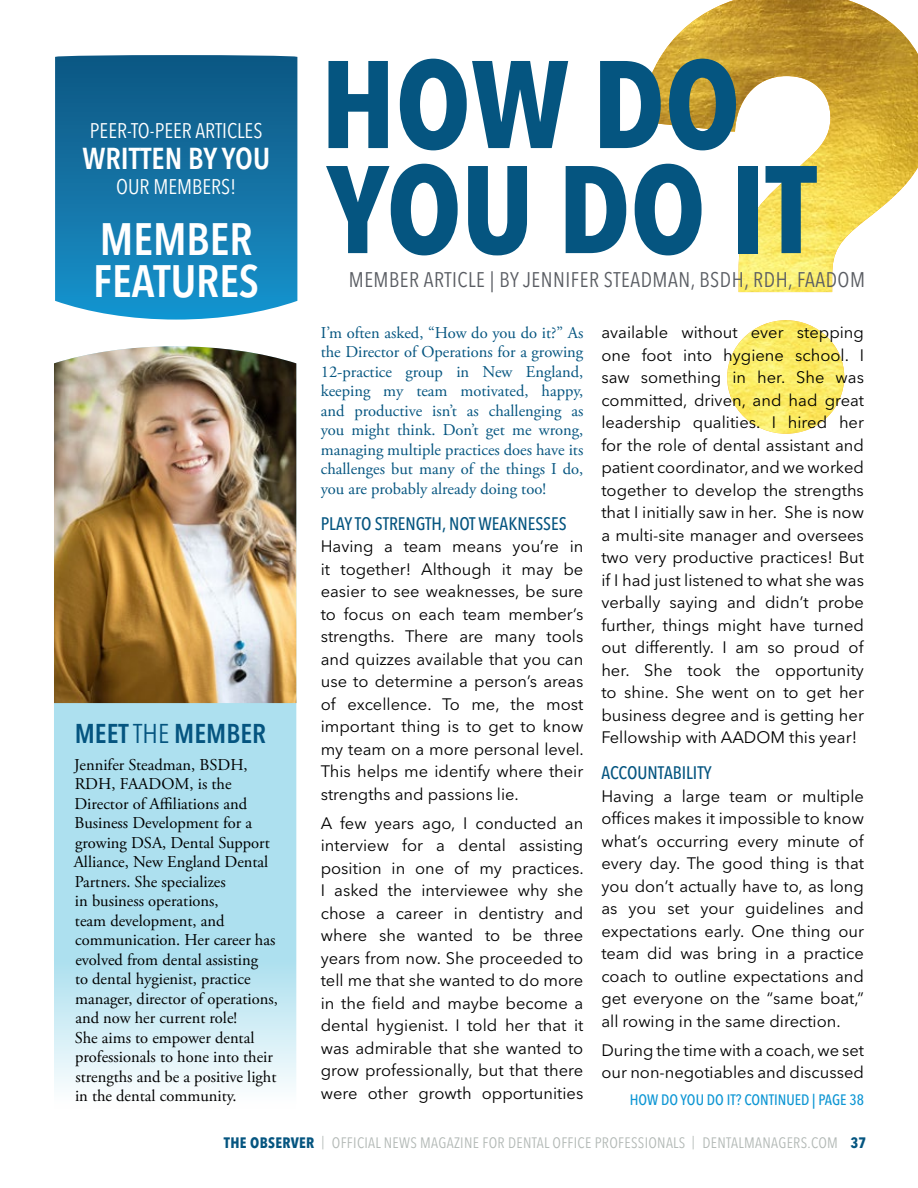
<style>
.page{position:relative;width:918px;height:1188px;background:#fff}
.page>*{position:absolute;margin:0;border:0;box-sizing:border-box;transform-origin:0 0}
.t1{font:700 condensed 123px/105px "Avenir Next LT Pro";color:#055580}
.t2{font:600 condensed 45px/42px "Avenir Next LT Pro";color:#fff}
.t3{font:600 condensed 30px "Avenir Next LT Pro";color:#fff}
.t4{font:600 condensed 27px "Avenir Next LT Pro";color:#055580}
.t5{font:condensed 21px "Avenir Next LT Pro";letter-spacing:.025em;color:#5a5d63}
.t6{font:condensed 21px "Avenir Next LT Pro";color:#fff}
.t7{font:500 condensed 18px "Avenir Next LT Pro";color:#055580}
.t8{font:16.5px/22.5px "Avenir Next LT Pro";color:#000;text-align:justify}
.t9{font:16.5px/19.5px "Adobe Garamond Pro";color:#000}
.t10{font:16.5px/19.5px "Adobe Garamond Pro";color:#055580;text-align:justify}
.t11{font:condensed 15px "Avenir Next LT Pro";letter-spacing:.02em;color:#b3b9b6}
.t12{font:500 condensed 15px "Avenir Next LT Pro";color:#0d96d4}
.s1{font-weight:400}
.s2{font-weight:700;color:#055580}
.s3{font-stretch:normal;font-size:13.5px}
</style>
<div class="page">
<svg style="left:54px;top:703px;width:242px;height:385px;background:#b8e4f1"></svg>
<img style="left:54px;top:346px;width:242px;height:357px">
<svg style="left:55px;top:55px;width:242px;height:265px;background:#1877a7"></svg>
<img style="left:640px;top:0;width:278px;height:434px">
<p class="t6" style="left:90px;top:118px;width:174px">PEER-TO-PEER ARTICLES</p>
<h3 class="t3" style="left:82px;top:140px;width:189px">WRITTEN BY YOU</h3>
<p class="t6" style="left:116px;top:174px;width:122px">OUR MEMBERS!</p>
<h2 class="t2" style="left:93px;top:218px;width:167px">MEMBER<br>FEATURES</h2>
<h3 class="t4" style="left:75px;top:717px;width:193px">MEET <span class="s1">THE</span> MEMBER</h3>
<p class="t9" style="left:74px;top:755px;width:206px">Jennifer Steadman, BSDH,<br>RDH, FAADOM, is the<br>Director of Affiliations and<br>Business Development for a growing DSA, Dental Support<br>Alliance, New England Dental<br>Partners. She specializes<br>in business operations,<br>team development, and communication. Her career has evolved from dental assisting<br>to dental hygienist, practice manager, director of operations, and now her current role!<br>She aims to empower dental professionals to hone into their strengths and be a positive light in the dental community.</p>
<h1 class="t1" style="left:321px;top:51px;width:497px">HOW DO<br>YOU DO IT</h1>
<p class="t5" style="left:349px;top:267px;width:518px">MEMBER ARTICLE | BY JENNIFER STEADMAN, BSDH, RDH, FAADOM</p>
<p class="t10" style="left:321px;top:323px;width:264px">I’m often asked, “How do you do it?” As the Director of Operations for a growing 12-practice group in New England, keeping my team motivated, happy, and productive isn’t as challenging as you might think. Don’t get me wrong, managing multiple practices does have its challenges but many of the things I do, you are probably already doing too!</p>
<p class="t7" style="left:321px;top:512px;width:248px">PLAY TO STRENGTH, NOT WEAKNESSES</p>
<p class="t8" style="left:321px;top:535px;width:265px">Having a team means you’re in it together! Although it may be easier to see weaknesses, be sure to focus on each team member’s strengths. There are many tools and quizzes available that you can use to determine a person’s areas of excellence. To me, the most important thing is to get to know my team on a more personal level.<br>This helps me identify where their strengths and passions lie.</p>
<p class="t8" style="left:321px;top:812px;width:265px">A few years ago, I conducted an interview for a dental assisting position in one of my practices.<br>I asked the interviewee why she chose a career in dentistry and where she wanted to be three years from now. She proceeded to tell me that she wanted to do more in the field and maybe become a dental hygienist. I told her that it was admirable that she wanted to grow professionally, but that there were other growth opportunities</p>
<p class="t8" style="left:601px;top:321px;width:264px">available without ever stepping one foot into hygiene school. I saw something in her. She was committed, driven, and had great leadership qualities. I hired her for the role of dental assistant and patient coordinator, and we worked together to develop the strengths that I initially saw in her. She is now a multi-site manager and oversees two very productive practices! But if I had just listened to what she was verbally saying and didn’t probe further, things might have turned out differently. I am so proud of her. She took the opportunity to shine. She went on to get her business degree and is getting her Fellowship with AADOM this year!</p>
<p class="t7" style="left:601px;top:762px;width:112px">ACCOUNTABILITY</p>
<p class="t8" style="left:601px;top:785px;width:264px">Having a large team or multiple offices makes it impossible to know what’s occurring every minute of every day. The good thing is that you don’t actually have to, as long as you set your guidelines and expectations early. One thing our team did was bring in a practice coach to outline expectations and get everyone on the “same boat,” all rowing in the same direction.</p>
<p class="t8" style="left:601px;top:1039px;width:264px">During the time with a coach, we set our non-negotiables and discussed</p>
<p class="t12" style="left:630px;top:1090px;width:236px">HOW DO YOU DO IT? CONTINUED | PAGE 38</p>
<p class="t11" style="left:224px;top:1133px;width:644px"><span class="s2">THE OBSERVER</span> <span class="s3">|</span> OFFICIAL NEWS MAGAZINE FOR DENTAL OFFICE PROFESSIONALS <span class="s3">|</span> DENTALMANAGERS.COM <span class="s2">37</span></p>
</div>
